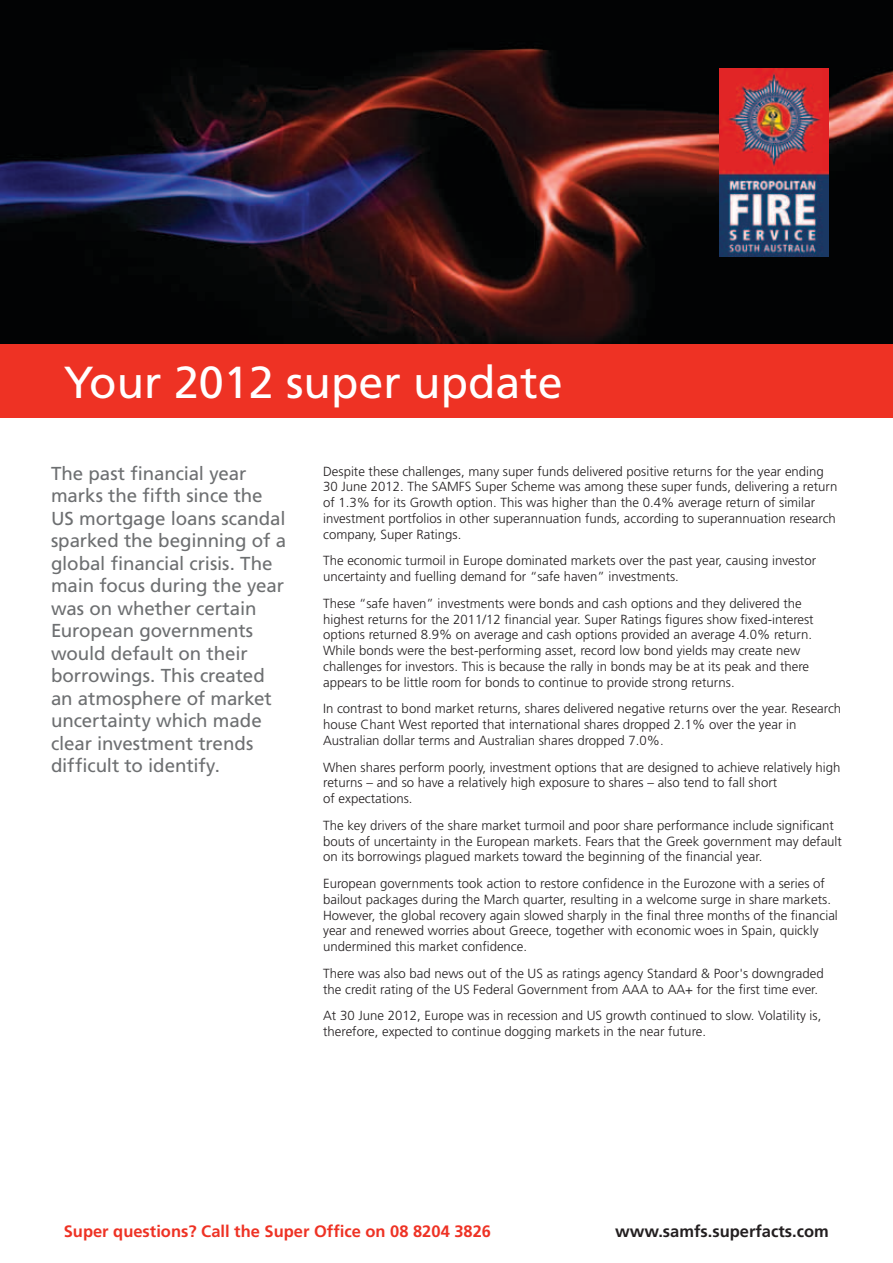
<style>
.page{position:relative;width:893px;height:1263px;background:#fff}
.page>*{position:absolute;margin:0;border:0;box-sizing:border-box;transform-origin:0 0}
.t1{font:44.85px "Frutiger";color:#fff}
.t2{font:18.75px/22.5px "Frutiger";letter-spacing:-.005em;color:#6d6f71}
.t3{font:700 16.5px "Frutiger";color:#ee3224}
.t4{font:700 16.5px "Frutiger";color:#231f20}
.t5{font:300 13.2px/15.9px "Frutiger";color:#231f20}
</style>
<div class="page">
<img style="left:0;top:0;width:893px;height:344px">
<img style="left:720px;top:68px;width:109px;height:189px">
<div style="left:0;top:344px;width:893px;height:74px;background:#ee3224"></div>
<h1 class="t1" style="left:64px;top:356px;width:500px">Your 2012 super update</h1>
<p class="t2" style="left:51px;top:462px;width:237px">The past financial year marks the fifth since the<br>US mortgage loans scandal sparked the beginning of a global financial crisis. The main focus during the year was on whether certain<br>European governments would default on their borrowings. This created an atmosphere of market uncertainty which made clear investment trends difficult to identify.</p>
<p class="t5" style="left:323px;top:463px;width:516px">Despite these challenges, many super funds delivered positive returns for the year ending 30 June 2012. The SAMFS Super Scheme was among these super funds, delivering a return of 1.3% for its Growth option. This was higher than the 0.4% average return of similar investment portfolios in other superannuation funds, according to superannuation research company, Super Ratings.</p>
<p class="t5" style="left:323px;top:553px;width:494px">The economic turmoil in Europe dominated markets over the past year, causing investor uncertainty and fuelling demand for “safe haven” investments.</p>
<p class="t5" style="left:323px;top:595px;width:492px">These “safe haven” investments were bonds and cash options and they delivered the highest returns for the 2011/12 financial year. Super Ratings figures show fixed-interest options returned 8.9% on average and cash options provided an average 4.0% return.<br>While bonds were the best-performing asset, record low bond yields may create new challenges for investors. This is because the rally in bonds may be at its peak and there appears to be little room for bonds to continue to provide strong returns.</p>
<p class="t5" style="left:323px;top:701px;width:520px">In contrast to bond market returns, shares delivered negative returns over the year. Research house Chant West reported that international shares dropped 2.1% over the year in<br>Australian dollar terms and Australian shares dropped 7.0%.</p>
<p class="t5" style="left:323px;top:759px;width:519px">When shares perform poorly, investment options that are designed to achieve relatively high returns – and so have a relatively high exposure to shares – also tend to fall short<br>of expectations.</p>
<p class="t5" style="left:323px;top:817px;width:520px">The key drivers of the share market turmoil and poor share performance include significant bouts of uncertainty in the European markets. Fears that the Greek government may default on its borrowings plagued markets toward the beginning of the financial year.</p>
<p class="t5" style="left:323px;top:875px;width:516px">European governments took action to restore confidence in the Eurozone with a series of bailout packages during the March quarter, resulting in a welcome surge in share markets.<br>However, the global recovery again slowed sharply in the final three months of the financial year and renewed worries about Greece, together with economic woes in Spain, quickly undermined this market confidence.</p>
<p class="t5" style="left:323px;top:965px;width:502px">There was also bad news out of the US as ratings agency Standard &amp; Poor's downgraded the credit rating of the US Federal Government from AAA to AA+ for the first time ever.</p>
<p class="t5" style="left:323px;top:1008px;width:500px">At 30 June 2012, Europe was in recession and US growth continued to slow. Volatility is, therefore, expected to continue dogging markets in the near future.</p>
<p class="t3" style="left:64px;top:1222px;width:429px">Super questions? Call the Super Office on 08 8204 3826</p>
<p class="t4" style="left:615px;top:1222px;width:215px">www.samfs.superfacts.com</p>
</div>
